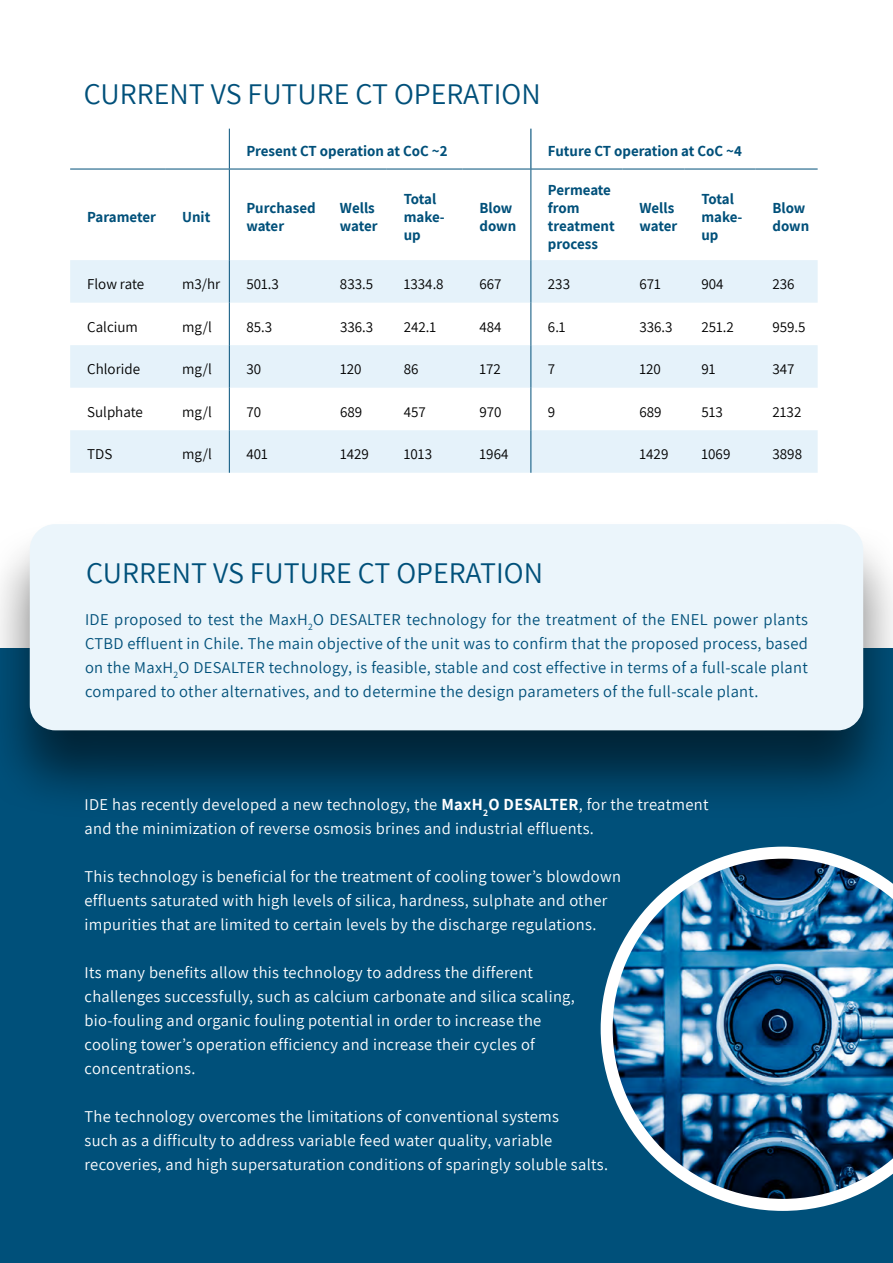
<style>
.page{position:relative;width:893px;height:1263px;background:#fff}
.page>*{position:absolute;margin:0;border:0;box-sizing:border-box;transform-origin:0 0}
.t1{font:30px "Assistant";color:#00507a}
.t2{font:16.5px/24px "Assistant";letter-spacing:.02em;color:#fff}
.t3{font:16.5px/24px "Assistant";letter-spacing:.02em;color:#00507a}
.t4{font:15px "Assistant";color:#000}
.t5{font:700 15px/18px "Assistant";color:#00507a}
.t6{font:9.6px "Assistant";color:#00507a}
.t7{font:700 9.6px "Assistant";color:#fff}
.s1{font-weight:700}
</style>
<div class="page">
<div style="left:0;top:648px;width:893px;height:615px;background:#00507a"></div>
<svg style="left:70px;top:260px;width:748px;height:213px;fill:#e5f2fa"></svg>
<hr style="left:70px;top:169px;width:95px;height:1px;background:#00507a">
<hr style="left:165px;top:169px;width:64px;height:1px;background:#00507a">
<hr style="left:229px;top:169px;width:94px;height:1px;background:#00507a">
<hr style="left:323px;top:169px;width:64px;height:1px;background:#00507a">
<hr style="left:387px;top:169px;width:75px;height:1px;background:#00507a">
<hr style="left:462px;top:169px;width:69px;height:1px;background:#00507a">
<hr style="left:531px;top:169px;width:91px;height:1px;background:#00507a">
<hr style="left:622px;top:169px;width:62px;height:1px;background:#00507a">
<hr style="left:684px;top:169px;width:71px;height:1px;background:#00507a">
<hr style="left:755px;top:169px;width:63px;height:1px;background:#00507a">
<hr style="left:229px;top:169px;width:1px;height:91px;background:#00507a">
<hr style="left:229px;top:260px;width:1px;height:43px;background:#00507a">
<hr style="left:229px;top:303px;width:1px;height:42px;background:#00507a">
<hr style="left:229px;top:345px;width:1px;height:43px;background:#00507a">
<hr style="left:229px;top:388px;width:1px;height:42px;background:#00507a">
<hr style="left:229px;top:129px;width:1px;height:40px;background:#00507a">
<hr style="left:530px;top:129px;width:1px;height:40px;background:#00507a">
<hr style="left:530px;top:169px;width:1px;height:91px;background:#00507a">
<hr style="left:530px;top:260px;width:1px;height:43px;background:#00507a">
<hr style="left:530px;top:303px;width:1px;height:42px;background:#00507a">
<hr style="left:530px;top:345px;width:1px;height:43px;background:#00507a">
<hr style="left:530px;top:388px;width:1px;height:42px;background:#00507a">
<hr style="left:530px;top:430px;width:1px;height:43px;background:#00507a">
<hr style="left:229px;top:430px;width:1px;height:43px;background:#00507a">
<div style="left:0;top:519px;width:893px;height:301px;background:#000;opacity:.55"></div>
<div style="left:30px;top:524px;width:833px;height:206px;background:#ebf5fb;border-radius:26px"></div>
<svg style="left:601px;top:847px;width:292px;height:364px"></svg>
<h1 class="t1" style="left:84px;top:74px;width:458px">CURRENT VS FUTURE CT OPERATION</h1>
<p class="t5" style="left:246px;top:142px;width:203px">Present CT operation at CoC ~2</p>
<p class="t5" style="left:548px;top:142px;width:196px">Future CT operation at CoC 4~</p>
<p class="t5" style="left:87px;top:208px;width:70px">Parameter</p>
<p class="t5" style="left:182px;top:208px;width:30px">Unit</p>
<p class="t5" style="left:246px;top:199px;width:71px">Purchased</p>
<p class="t5" style="left:246px;top:217px;width:39px">water</p>
<p class="t5" style="left:340px;top:199px;width:39px">Wells water</p>
<p class="t5" style="left:404px;top:190px;width:34px">Total</p>
<p class="t5" style="left:404px;top:226px;width:19px">up</p>
<p class="t5" style="left:404px;top:208px;width:43px">make-</p>
<p class="t5" style="left:479px;top:199px;width:38px">Blow down</p>
<p class="t5" style="left:548px;top:181px;width:68px">Permeate from treatment process</p>
<p class="t5" style="left:639px;top:199px;width:39px">Wells water</p>
<p class="t5" style="left:701px;top:190px;width:34px">Total</p>
<p class="t5" style="left:701px;top:226px;width:19px">up</p>
<p class="t5" style="left:701px;top:208px;width:43px">make-</p>
<p class="t5" style="left:772px;top:199px;width:38px">Blow down</p>
<p class="t4" style="left:87px;top:274px;width:59px">Flow rate</p>
<p class="t4" style="left:182px;top:274px;width:40px">m3/hr</p>
<p class="t4" style="left:246px;top:274px;width:34px">501.3</p>
<p class="t4" style="left:340px;top:274px;width:35px">833.5</p>
<p class="t4" style="left:404px;top:274px;width:41px">1334.8</p>
<p class="t4" style="left:479px;top:274px;width:24px">667</p>
<p class="t4" style="left:548px;top:274px;width:24px">233</p>
<p class="t4" style="left:639px;top:274px;width:23px">671</p>
<p class="t4" style="left:701px;top:274px;width:24px">904</p>
<p class="t4" style="left:772px;top:274px;width:24px">236</p>
<p class="t4" style="left:87px;top:316px;width:52px">Calcium</p>
<p class="t4" style="left:182px;top:316px;width:31px">mg l/</p>
<p class="t4" style="left:246px;top:316px;width:27px">85.3</p>
<p class="t4" style="left:340px;top:316px;width:35px">336.3</p>
<p class="t4" style="left:404px;top:316px;width:34px">242.1</p>
<p class="t4" style="left:479px;top:316px;width:24px">484</p>
<p class="t4" style="left:548px;top:316px;width:19px">6.1</p>
<p class="t4" style="left:639px;top:316px;width:35px">336.3</p>
<p class="t4" style="left:701px;top:316px;width:34px">251.2</p>
<p class="t4" style="left:772px;top:316px;width:35px">959.5</p>
<p class="t4" style="left:87px;top:359px;width:54px">Chloride</p>
<p class="t4" style="left:182px;top:359px;width:31px">mg l/</p>
<p class="t4" style="left:246px;top:359px;width:16px">30</p>
<p class="t4" style="left:340px;top:359px;width:23px">120</p>
<p class="t4" style="left:404px;top:359px;width:16px">86</p>
<p class="t4" style="left:479px;top:359px;width:23px">172</p>
<p class="t4" style="left:548px;top:359px;width:9px">7</p>
<p class="t4" style="left:639px;top:359px;width:23px">120</p>
<p class="t4" style="left:701px;top:359px;width:16px">91</p>
<p class="t4" style="left:772px;top:359px;width:24px">347</p>
<p class="t4" style="left:87px;top:401px;width:57px">Sulphate</p>
<p class="t4" style="left:182px;top:401px;width:31px">mg l/</p>
<p class="t4" style="left:246px;top:401px;width:16px">70</p>
<p class="t4" style="left:340px;top:401px;width:24px">689</p>
<p class="t4" style="left:404px;top:401px;width:24px">457</p>
<p class="t4" style="left:479px;top:401px;width:24px">970</p>
<p class="t4" style="left:548px;top:401px;width:9px">9</p>
<p class="t4" style="left:639px;top:401px;width:24px">689</p>
<p class="t4" style="left:701px;top:401px;width:23px">513</p>
<p class="t4" style="left:772px;top:401px;width:30px">2132</p>
<p class="t4" style="left:87px;top:444px;width:27px">TDS</p>
<p class="t4" style="left:182px;top:444px;width:31px">mg l/</p>
<p class="t4" style="left:246px;top:444px;width:23px">401</p>
<p class="t4" style="left:340px;top:444px;width:30px">1429</p>
<p class="t4" style="left:404px;top:444px;width:30px">1013</p>
<p class="t4" style="left:479px;top:444px;width:30px">1964</p>
<p class="t4" style="left:639px;top:444px;width:30px">1429</p>
<p class="t4" style="left:701px;top:444px;width:30px">1069</p>
<p class="t4" style="left:772px;top:444px;width:31px">3898</p>
<h1 class="t1" style="left:86px;top:552px;width:458px">CURRENT VS FUTURE CT OPERATION</h1>
<p class="t3" style="left:85px;top:606px;width:724px">IDE proposed to test the MaxH O DESALTER technology for the treatment of the ENEL power plants<br>CTBD effluent in Chile. The main objective of the unit was to confirm that the proposed process, based</p>
<p class="t6" style="left:174px;top:668px;width:6px">2</p>
<p class="t6" style="left:308px;top:620px;width:6px">2</p>
<p class="t3" style="left:85px;top:654px;width:724px">on the MaxH O DESALTER technology is, feasible, stable and cost effective in terms of a full scale plant</p>
<p class="t3" style="left:85px;top:654px;width:675px;text-indent:640px">- compared to other alternatives, and to determine the design parameters of the full-scale plant.</p>
<p class="t2" style="left:85px;top:792px;width:626px">IDE has recently developed a new technology, the <span class="s1">MaxH O DESALTER</span>, for the treatment and the minimization of reverse osmosis brines and industrial effluents.</p>
<p class="t2" style="left:85px;top:864px;width:538px">This technology is beneficial for the treatment of cooling tower s’ blowdown effluents saturated with high levels of silica, hardness, sulphate and other impurities that are limited to certain levels by the discharge regulations.</p>
<p class="t2" style="left:85px;top:960px;width:492px">Its many benefits allow this technology to address the different challenges successfully, such as calcium carbonate and silica scaling, bio-fouling and organic fouling potential in order to increase the cooling tower s’ operation efficiency and increase their cycles of concentrations.</p>
<p class="t2" style="left:85px;top:1104px;width:525px">The technology overcomes the limitations of conventional systems<br>such as a difficulty to address variable feed water quality, variable recoveries, and high supersaturation conditions of sparingly soluble salts.</p>
<p class="t7" style="left:483px;top:806px;width:7px">2</p>
</div>
